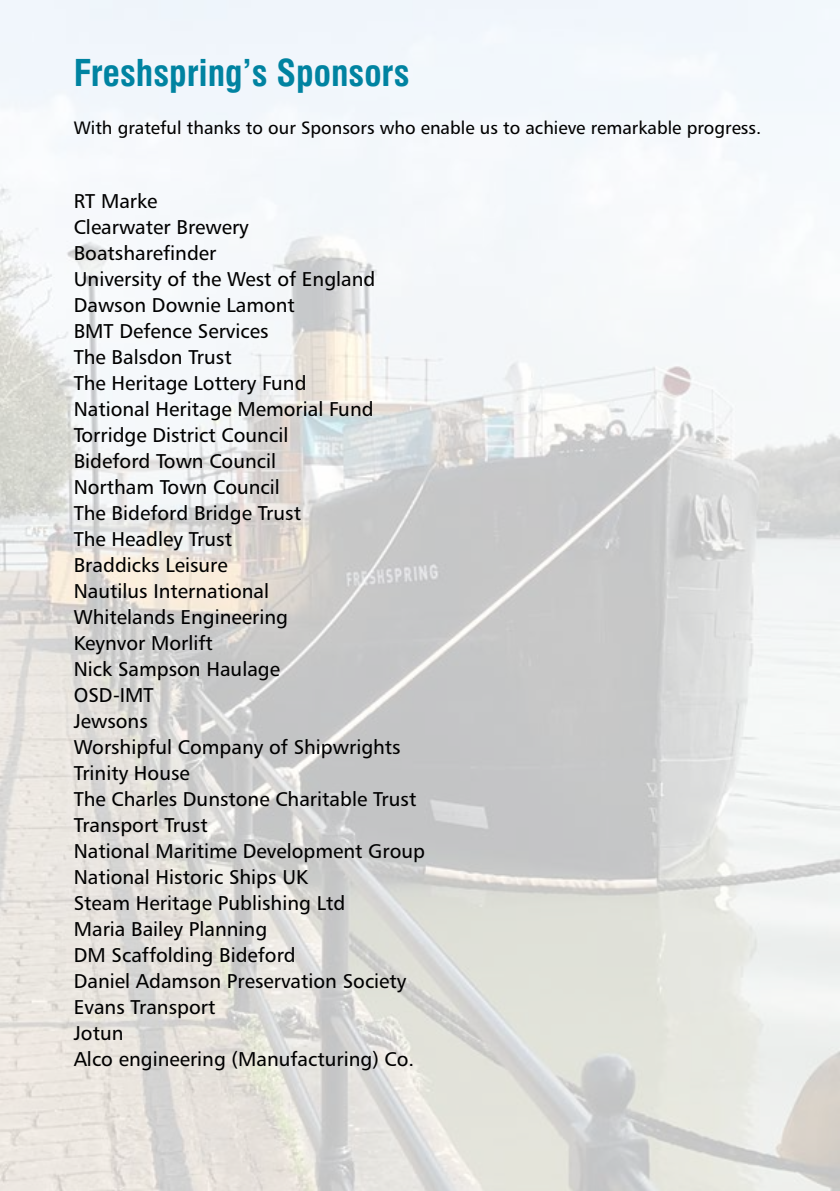
<style>
.page{position:relative;width:840px;height:1191px;background:#fff}
.page>*{position:absolute;margin:0;border:0;box-sizing:border-box;transform-origin:0 0}
.t1{font:700 condensed 36px "Swiss 721 BT";color:#0083a1}
.t2{font:20px/26px "Humanist 777 BT Roman B";color:#000}
.t3{font:18px "Humanist 777 BT Roman B";color:#000}
</style>
<div class="page">
<img style="left:0;top:0;width:839px;height:1191px">
<h1 class="t1" style="left:74px;top:51px;width:337px">Freshspring’s Sponsors</h1>
<p class="t3" style="left:74px;top:116px;width:688px">With grateful thanks to our Sponsors who enable us to achieve remarkable progress.</p>
<p class="t2" style="left:74px;top:187px;width:352px">RT Marke<br>Clearwater Brewery<br>Boatsharefinder<br>University of the West of England<br>Dawson Downie Lamont<br>BMT Defence Services<br>The Balsdon Trust<br>The Heritage Lottery Fund<br>National Heritage Memorial Fund<br>Torridge District Council<br>Bideford Town Council<br>Northam Town Council<br>The Bideford Bridge Trust<br>The Headley Trust<br>Braddicks Leisure<br>Nautilus International<br>Whitelands Engineering<br>Keynvor Morlift<br>Nick Sampson Haulage<br>OSD-IMT<br>Jewsons<br>Worshipful Company of Shipwrights<br>Trinity House<br>The Charles Dunstone Charitable Trust<br>Transport Trust<br>National Maritime Development Group<br>National Historic Ships UK<br>Steam Heritage Publishing Ltd<br>Maria Bailey Planning<br>DM Scaffolding Bideford<br>Daniel Adamson Preservation Society<br>Evans Transport<br>Jotun<br>Alco engineering (Manufacturing) Co.</p>
</div>
